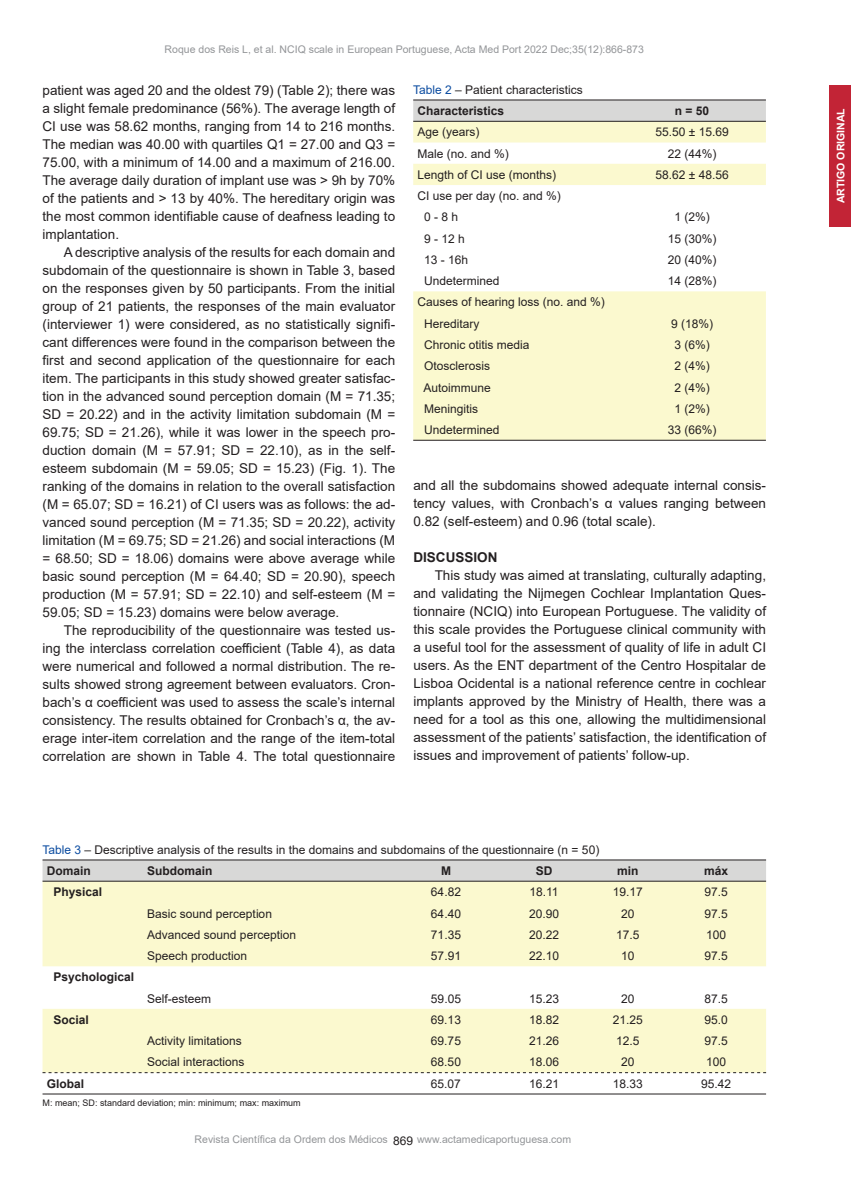
<style>
.page{position:relative;width:851px;height:1191px;background:#fff}
.page>*{position:absolute;margin:0;border:0;box-sizing:border-box;transform-origin:0 0}
.t1{font:13.5px/18px "Arial";color:#231f20;text-align:justify}
.t2{font:700 13.5px "Arial";color:#231f20}
.t3{font:12px/21px "Arial";color:#231f20}
.t4{font:700 12px "Arial";color:#231f20}
.t5{font:10.5px "Arial";color:#939598}
.t6{font:700 10.5px "Arial";color:#fff}
.t7{font:9px "Arial";color:#231f20}
.s1{color:#0d4da1}
.s2{font-weight:700}
</style>
<div class="page">
<div style="left:829px;top:85px;width:22px;height:142px;background:#c22436"></div>
<div style="left:413px;top:101px;width:353px;height:20px;background:#d8d8d7"></div>
<svg style="left:413px;top:122px;width:353px;height:318px;fill:#fbf9cf"></svg>
<hr style="left:413px;top:100px;width:353px;height:1px;background:#231f20">
<hr style="left:413px;top:121px;width:353px;height:1px;background:#231f20">
<hr style="left:413px;top:440px;width:353px;height:1px;background:#231f20">
<div style="left:43px;top:860px;width:723px;height:20px;background:#d8d8d7"></div>
<svg style="left:43px;top:881px;width:723px;height:191px;fill:#fbf9cf"></svg>
<hr style="left:43px;top:859px;width:723px;height:1px;background:#231f20">
<hr style="left:43px;top:880px;width:723px;height:1px;background:#231f20">
<hr style="left:43px;top:1093px;width:723px;height:1px;background:#231f20">
<svg style="left:43px;top:1072px;width:723px;height:1px"></svg>
<p class="t5" style="left:165px;top:42px;width:481px">Roque dos Reis L, et al. NCIQ scale in European Portuguese, Acta Med Port 2022 Dec;35(12):866-873</p>
<p class="t3" style="left:417px;top:79px;width:167px;text-indent:-4px"><span class="s1">Table 2</span> – Patient characteristics<br><span class="s2">Characteristics</span></p>
<p class="t1" style="left:43px;top:81px;width:354px">patient was aged 20 and the oldest 79) (Table 2); there was a slight female predominance (56%). The average length of CI use was 58.62 months, ranging from 14 to 216 months.<br>The median was 40.00 with quartiles Q1 = 27.00 and Q3 = 75.00, with a minimum of 14.00 and a maximum of 216.00.<br>The average daily duration of implant use was &gt; 9h by 70% of the patients and &gt; 13 by 40%. The hereditary origin was the most common identifiable cause of deafness leading to implantation.</p>
<p class="t1" style="left:43px;top:243px;width:354px;text-indent:21px">A descriptive analysis of the results for each domain and subdomain of the questionnaire is shown in Table 3, based on the responses given by 50 participants. From the initial group of 21 patients, the responses of the main evaluator (interviewer 1) were considered, as no statistically signifi&shy;cant differences were found in the comparison between the first and second application of the questionnaire for each item. The participants in this study showed greater satisfac&shy;tion in the advanced sound perception domain (M = 71.35; SD = 20.22) and in the activity limitation subdomain (M = 69.75; SD = 21.26), while it was lower in the speech pro&shy;duction domain (M = 57.91; SD = 22.10), as in the self&shy;esteem subdomain (M = 59.05; SD = 15.23) (Fig. 1). The ranking of the domains in relation to the overall satisfaction (M = 65.07; SD = 16.21) of CI users was as follows: the ad&shy;vanced sound perception (M = 71.35; SD = 20.22), activity limitation (M = 69.75; SD = 21.26) and social interactions (M = 68.50; SD = 18.06) domains were above average while basic sound perception (M = 64.40; SD = 20.90), speech production (M = 57.91; SD = 22.10) and self-esteem (M = 59.05; SD = 15.23) domains were below average.</p>
<p class="t1" style="left:43px;top:621px;width:354px;text-indent:21px">The reproducibility of the questionnaire was tested us&shy;ing the interclass correlation coefficient (Table 4), as data were numerical and followed a normal distribution. The re&shy;sults showed strong agreement between evaluators. Cron&shy;bach’s α coefficient was used to assess the scale’s internal consistency. The results obtained for Cronbach’s α, the av&shy;erage inter-item correlation and the range of the item-total correlation are shown in Table 4. The total questionnaire</p>
<p class="t4" style="left:675px;top:102px;width:36px">n = 50</p>
<p class="t3" style="left:417px;top:121px;width:64px">Age (years)</p>
<p class="t3" style="left:655px;top:121px;width:75px">55.50 ± 15.69</p>
<p class="t3" style="left:417px;top:143px;width:93px">Male (no. and %)</p>
<p class="t3" style="left:667px;top:143px;width:50px">22 (44%)</p>
<p class="t3" style="left:417px;top:164px;width:140px">Length of CI use (months)</p>
<p class="t3" style="left:655px;top:164px;width:75px">58.62 ± 48.56</p>
<p class="t3" style="left:424px;top:185px;width:138px;text-indent:-7px">CI use per day (no. and %)<br>0 - 8 h</p>
<p class="t3" style="left:674px;top:206px;width:37px">1 (2%)</p>
<p class="t3" style="left:424px;top:228px;width:42px">9 - 12 h</p>
<p class="t3" style="left:667px;top:228px;width:50px">15 (30%)</p>
<p class="t3" style="left:424px;top:249px;width:46px">13 - 16h</p>
<p class="t3" style="left:667px;top:249px;width:50px">20 (40%)</p>
<p class="t3" style="left:424px;top:270px;width:77px">Undetermined</p>
<p class="t3" style="left:667px;top:270px;width:50px">14 (28%)</p>
<p class="t3" style="left:424px;top:291px;width:182px;text-indent:-7px">Causes of hearing loss (no. and %)<br>Hereditary</p>
<p class="t3" style="left:671px;top:313px;width:44px">9 (18%)</p>
<p class="t3" style="left:424px;top:334px;width:107px">Chronic otitis media</p>
<p class="t3" style="left:674px;top:334px;width:37px">3 (6%)</p>
<p class="t3" style="left:424px;top:355px;width:68px">Otosclerosis</p>
<p class="t3" style="left:674px;top:355px;width:37px">2 (4%)</p>
<p class="t3" style="left:423px;top:377px;width:69px">Autoimmune</p>
<p class="t3" style="left:674px;top:377px;width:37px">2 (4%)</p>
<p class="t3" style="left:424px;top:398px;width:56px">Meningitis</p>
<p class="t3" style="left:674px;top:398px;width:37px">1 (2%)</p>
<p class="t3" style="left:424px;top:419px;width:77px">Undetermined</p>
<p class="t3" style="left:667px;top:419px;width:50px">33 (66%)</p>
<p class="t1" style="left:413px;top:476px;width:354px">and all the subdomains showed adequate internal consis&shy;tency values, with Cronbach’s α values ranging between 0.82 (self-esteem) and 0.96 (total scale).</p>
<p class="t2" style="left:413px;top:548px;width:86px">DISCUSSION</p>
<p class="t1" style="left:413px;top:566px;width:354px;text-indent:21px">This study was aimed at translating, culturally adapting, and validating the Nijmegen Cochlear Implantation Ques&shy;tionnaire (NCIQ) into European Portuguese. The validity of this scale provides the Portuguese clinical community with a useful tool for the assessment of quality of life in adult CI users. As the ENT department of the Centro Hospitalar de Lisboa Ocidental is a national reference centre in cochlear implants approved by the Ministry of Health, there was a need for a tool as this one, allowing the multidimensional assessment of the patients’ satisfaction, the identification of issues and improvement of patients’ follow-up.</p>
<p class="t3" style="left:47px;top:839px;width:554px;text-indent:-4px"><span class="s1">Table 3</span> – Descriptive analysis of the results in the domains and subdomains of the questionnaire (n = 50)<br><span class="s2">Domain</span></p>
<p class="t4" style="left:147px;top:862px;width:67px">Subdomain</p>
<p class="t4" style="left:441px;top:862px;width:11px">M</p>
<p class="t4" style="left:536px;top:862px;width:18px">SD</p>
<p class="t4" style="left:617px;top:862px;width:23px">min</p>
<p class="t4" style="left:704px;top:862px;width:26px">máx</p>
<p class="t4" style="left:53px;top:883px;width:50px">Physical</p>
<p class="t3" style="left:431px;top:881px;width:32px">64.82</p>
<p class="t3" style="left:529px;top:881px;width:31px">18.11</p>
<p class="t3" style="left:613px;top:881px;width:32px">19.17</p>
<p class="t3" style="left:704px;top:881px;width:25px">97.5</p>
<p class="t3" style="left:147px;top:902px;width:126px">Basic sound perception</p>
<p class="t3" style="left:431px;top:902px;width:32px">64.40</p>
<p class="t3" style="left:529px;top:902px;width:32px">20.90</p>
<p class="t3" style="left:621px;top:902px;width:15px">20</p>
<p class="t3" style="left:704px;top:902px;width:25px">97.5</p>
<p class="t3" style="left:147px;top:924px;width:150px">Advanced sound perception</p>
<p class="t3" style="left:431px;top:924px;width:32px">71.35</p>
<p class="t3" style="left:529px;top:924px;width:32px">20.22</p>
<p class="t3" style="left:616px;top:924px;width:25px">17.5</p>
<p class="t3" style="left:706px;top:924px;width:22px">100</p>
<p class="t3" style="left:147px;top:945px;width:102px">Speech production</p>
<p class="t3" style="left:431px;top:945px;width:32px">57.91</p>
<p class="t3" style="left:529px;top:945px;width:32px">22.10</p>
<p class="t3" style="left:621px;top:945px;width:15px">10</p>
<p class="t3" style="left:704px;top:945px;width:25px">97.5</p>
<p class="t4" style="left:53px;top:968px;width:82px">Psychological</p>
<p class="t3" style="left:147px;top:987px;width:66px">Self-esteem</p>
<p class="t3" style="left:431px;top:987px;width:32px">59.05</p>
<p class="t3" style="left:529px;top:987px;width:32px">15.23</p>
<p class="t3" style="left:621px;top:987px;width:15px">20</p>
<p class="t3" style="left:704px;top:987px;width:25px">87.5</p>
<p class="t4" style="left:53px;top:1011px;width:37px">Social</p>
<p class="t3" style="left:431px;top:1009px;width:32px">69.13</p>
<p class="t3" style="left:529px;top:1009px;width:32px">18.82</p>
<p class="t3" style="left:613px;top:1009px;width:32px">21.25</p>
<p class="t3" style="left:704px;top:1009px;width:25px">95.0</p>
<p class="t3" style="left:147px;top:1030px;width:96px">Activity limitations</p>
<p class="t3" style="left:431px;top:1030px;width:32px">69.75</p>
<p class="t3" style="left:529px;top:1030px;width:32px">21.26</p>
<p class="t3" style="left:616px;top:1030px;width:25px">12.5</p>
<p class="t3" style="left:704px;top:1030px;width:25px">97.5</p>
<p class="t3" style="left:147px;top:1051px;width:99px">Social interactions</p>
<p class="t3" style="left:431px;top:1051px;width:32px">68.50</p>
<p class="t3" style="left:529px;top:1051px;width:32px">18.06</p>
<p class="t3" style="left:621px;top:1051px;width:15px">20</p>
<p class="t3" style="left:706px;top:1051px;width:22px">100</p>
<p class="t4" style="left:47px;top:1075px;width:39px">Global</p>
<p class="t3" style="left:431px;top:1073px;width:32px">65.07</p>
<p class="t3" style="left:529px;top:1073px;width:32px">16.21</p>
<p class="t3" style="left:613px;top:1073px;width:32px">18.33</p>
<p class="t3" style="left:701px;top:1073px;width:32px">95.42</p>
<p class="t7" style="left:43px;top:1096px;width:260px">M: mean; SD: standard deviation; min: minimum; max: maximum</p>
<p class="t5" style="left:195px;top:1132px;width:195px">Revista Científica da Ordem dos Médicos</p>
<p class="t5" style="left:417px;top:1132px;width:156px">www.actamedicaportuguesa.com</p>
<p class="t3" style="left:393px;top:1130px;width:22px">869</p>
<p class="t6" style="left:833px;top:203px;width:97px;rotate:-90deg">ARTIGO ORIGINAL</p>
</div>
